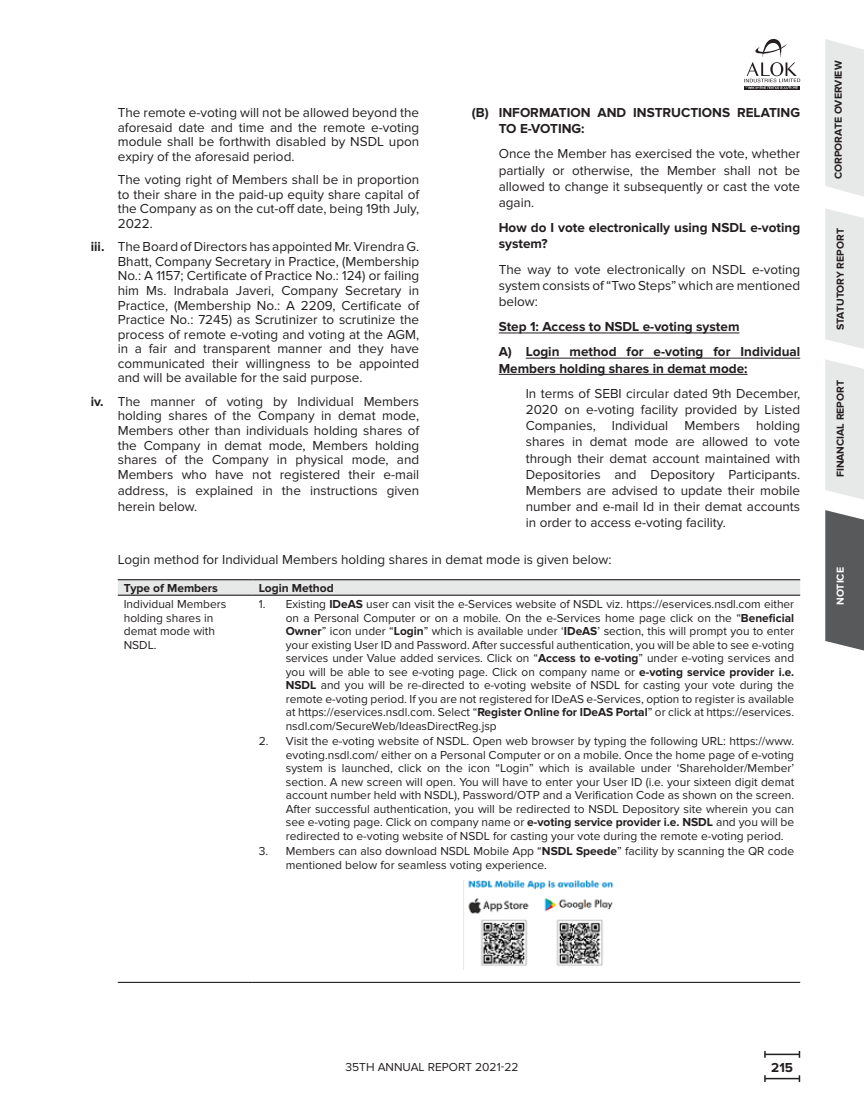
<style>
.page{position:relative;width:864px;height:1107px;background:#fff}
.page>*{position:absolute;margin:0;border:0;box-sizing:border-box;transform-origin:0 0}
.t1{font:13.5px/14.5px "Proxima Nova";color:#231f20;text-align:justify}
.t2{font:700 13.5px/16.2px "Proxima Nova";color:#231f20}
.t3{font:12px/13.5px "Proxima Nova";color:#231f20}
.t4{font:700 12px "Proxima Nova";color:#231f20}
.t5{font:700 10.5px "Proxima Nova";color:#231f20}
.t6{font:700 10.5px "Proxima Nova";color:#fff}
.s1{font-weight:700}
</style>
<div class="page">
<svg style="left:744px;top:39px;width:56px;height:50px"></svg>
<svg style="left:825px;top:39px;width:39px;height:612px;background:#cbcccc"></svg>
<hr style="left:765px;top:1054px;width:34px;height:1px;background:#231f20">
<svg style="left:764px;top:1051px;width:2px;height:7px"></svg>
<hr style="left:765px;top:1078px;width:34px;height:1px;background:#231f20">
<svg style="left:764px;top:1075px;width:2px;height:7px"></svg>
<hr style="left:499px;top:333px;width:241px;height:1px;background:#231f20">
<hr style="left:526px;top:358px;width:274px;height:1px;background:#231f20">
<hr style="left:499px;top:374px;width:249px;height:1px;background:#231f20">
<svg style="left:118px;top:580px;width:682px;height:15px;background:#dedfdf"></svg>
<hr style="left:118px;top:579px;width:135px;height:1px;background:#231f20">
<hr style="left:253px;top:579px;width:547px;height:1px;background:#231f20">
<hr style="left:118px;top:595px;width:135px;height:1px;background:#231f20">
<hr style="left:253px;top:595px;width:547px;height:1px;background:#231f20">
<hr style="left:118px;top:982px;width:135px;height:1px;background:#231f20">
<hr style="left:253px;top:982px;width:547px;height:1px;background:#231f20">
<img style="left:463px;top:881px;width:151px;height:89px">
<p class="t2" style="left:499px;top:105px;width:303px;text-indent:-27px">(B) INFORMATION AND INSTRUCTIONS RELATING<br>TO E-VOTING:</p>
<p class="t1" style="left:499px;top:146px;width:303px;line-height:16.2px">Once the Member has exercised the vote, whether partially or otherwise, the Member shall not be allowed to change it subsequently or cast the vote again.</p>
<p class="t2" style="left:499px;top:220px;width:303px">How do I vote electronically using NSDL e-voting system?</p>
<p class="t1" style="left:499px;top:261px;width:303px;line-height:16.2px">The way to vote electronically on NSDL e-voting system consists of “Two Steps” which are mentioned below:</p>
<p class="t2" style="left:499px;top:314px;width:303px;line-height:25.2px">Step 1: Access to NSDL e-voting system<br>A) Login method for e-voting for Individual</p>
<p class="t1" style="left:526px;top:356px;width:276px;line-height:25.2px;text-indent:-27px"><span class="s1">Members holding shares in demat mode:<br></span>In terms of SEBI circular dated 9th December,</p>
<p class="t1" style="left:526px;top:402px;width:276px;line-height:16.2px">2020 on e-voting facility provided by Listed Companies, Individual Members holding shares in demat mode are allowed to vote through their demat account maintained with Depositories and Depository Participants.<br>Members are advised to update their mobile number and e-mail Id in their demat accounts in order to access e-voting facility.</p>
<p class="t1" style="left:118px;top:553px;width:495px">Login method for Individual Members holding shares in demat mode is given below:</p>
<p class="t4" style="left:124px;top:581px;width:96px">Type of Members</p>
<p class="t4" style="left:259px;top:581px;width:76px">Login Method</p>
<p class="t3" style="left:124px;top:598px;width:104px">Individual Members holding shares in demat mode with<br>NSDL.</p>
<p class="t3" style="left:286px;top:598px;width:510px;text-align:justify;text-indent:-27px">1. Existing <span class="s1">IDeAS</span> user can visit the e-Services website of NSDL viz. https://eservices.nsdl.com either on a Personal Computer or on a mobile. On the e-Services home page click on the “<span class="s1">Beneficial Owner</span>” icon under “<span class="s1">Login</span>” which is available under ‘<span class="s1">IDeAS</span>’ section, this will prompt you to enter your existing User ID and Password. After successful authentication, you will be able to see e-voting services under Value added services. Click on “<span class="s1">Access to e-voting</span>” under e-voting services and you will be able to see e-voting page. Click on company name or <span class="s1">e-voting service provider i.e.<br>NSDL</span> and you will be re-directed to e-voting website of NSDL for casting your vote during the remote e-voting period. If you are not registered for IDeAS e-Services, option to register is available at https://eservices.nsdl.com. Select “<span class="s1">Register Online for IDeAS Portal</span>” or click at https://eservices. nsdl.com/SecureWeb/IdeasDirectReg.jsp</p>
<p class="t3" style="left:286px;top:735px;width:510px;text-align:justify;text-indent:-27px">2. Visit the e-voting website of NSDL. Open web browser by typing the following URL: https://www. evoting.nsdl.com/ either on a Personal Computer or on a mobile. Once the home page of e-voting system is launched, click on the icon “Login” which is available under ‘Shareholder/Member’ section. A new screen will open. You will have to enter your User ID (i.e. your sixteen digit demat account number held with NSDL), Password/OTP and a Verification Code as shown on the screen.<br>After successful authentication, you will be redirected to NSDL Depository site wherein you can see e-voting page. Click on company name or <span class="s1">e-voting service provider i.e. NSDL</span> and you will be redirected to e-voting website of NSDL for casting your vote during the remote e-voting period.</p>
<p class="t3" style="left:286px;top:845px;width:510px;text-indent:-27px">3. Members can also download NSDL Mobile App “<span class="s1">NSDL Speede</span>” facility by scanning the QR code mentioned below for seamless voting experience.</p>
<p class="t1" style="left:118px;top:105px;width:303px">The remote e-voting will not be allowed beyond the aforesaid date and time and the remote e-voting module shall be forthwith disabled by NSDL upon expiry of the aforesaid period.</p>
<p class="t1" style="left:118px;top:173px;width:303px">The voting right of Members shall be in proportion to their share in the paid-up equity share capital of the Company as on the cut-off date, being 19th July, 2022.</p>
<p class="t1" style="left:118px;top:240px;width:303px;text-indent:-27px"><span class="s1">iii.</span> The Board of Directors has appointed Mr. Virendra G.<br>Bhatt, Company Secretary in Practice, (Membership No.: A 1157; Certificate of Practice No.: 124) or failing him Ms. Indrabala Javeri, Company Secretary in Practice, (Membership No.: A 2209, Certificate of Practice No.: 7245) as Scrutinizer to scrutinize the process of remote e-voting and voting at the AGM, in a fair and transparent manner and they have communicated their willingness to be appointed and will be available for the said purpose.</p>
<p class="t1" style="left:118px;top:394px;width:303px;text-indent:-27px"><span class="s1">iv.</span> The manner of voting by Individual Members holding shares of the Company in demat mode, Members other than individuals holding shares of the Company in demat mode, Members holding shares of the Company in physical mode, and Members who have not registered their e-mail</p>
<p class="t1" style="left:118px;top:482px;width:303px;line-height:16.2px">address, is explained in the instructions given herein below.</p>
<p class="t5" style="left:832px;top:179px;width:120px;rotate:-90deg">CORPORATE OVERVIEW</p>
<p class="t5" style="left:834px;top:330px;width:104px;rotate:-90deg">STATUTORY REPORT</p>
<p class="t5" style="left:834px;top:477px;width:99px;rotate:-90deg">FINANCIAL REPORT</p>
<p class="t6" style="left:834px;top:605px;width:39px;rotate:-90deg">NOTICE</p>
<p class="t3" style="left:346px;top:1061px;width:174px">35th Annual Report 2021-22</p>
<p class="t2" style="left:771px;top:1060px;width:23px">215</p>
</div>
